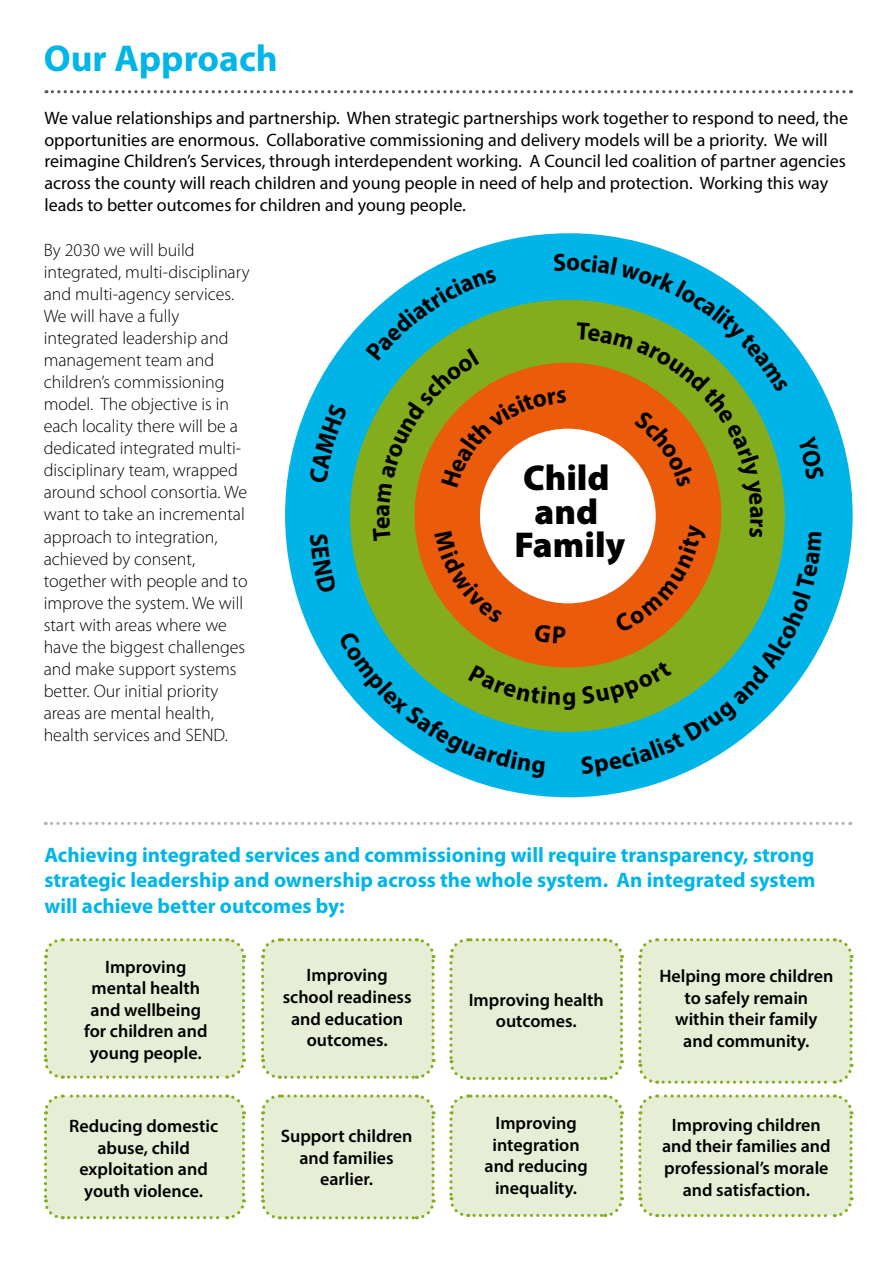
<style>
.page{position:relative;width:893px;height:1263px;background:#fff}
.page>*{position:absolute;margin:0;border:0;box-sizing:border-box;transform-origin:0 0}
.t1{font:700 37.5px "Myriad Pro";color:#00b5e8}
.t2{font:900 36px/33.3px "Myriad Pro";color:#000;text-align:center}
.t3{font:700 21px/25.2px "Myriad Pro";color:#00b5e8;text-align:justify}
.t4{font:300 18px/22px "Myriad Pro";color:#000}
.t5{font:18px/21.6px "Myriad Pro";color:#000}
.t6{font:600 18px/21.6px "Myriad Pro";color:#000;text-align:center}
</style>
<div class="page">
<svg style="left:46px;top:90px;width:805px;height:3px"></svg>
<div style="left:285px;top:233px;width:568px;height:564px;background:#00b4e8;border-radius:50%"></div>
<svg style="left:44px;top:938px;width:202px;height:141px;background:#e5ecd2"></svg>
<svg style="left:44px;top:1094px;width:202px;height:126px;background:#e5ecd2"></svg>
<svg style="left:261px;top:938px;width:175px;height:141px;background:#e5ecd2"></svg>
<svg style="left:261px;top:1094px;width:175px;height:126px;background:#e5edd2"></svg>
<svg style="left:449px;top:938px;width:175px;height:142px;background:#e5ecd2"></svg>
<svg style="left:449px;top:1094px;width:175px;height:123px;background:#e6edd4"></svg>
<svg style="left:638px;top:938px;width:216px;height:146px;background:#e5edd3"></svg>
<svg style="left:638px;top:1094px;width:216px;height:124px;background:#e6edd4"></svg>
<svg style="left:52px;top:822px;width:799px;height:3px"></svg>
<svg style="left:309px;top:253px;width:515px;height:525px"></svg>
<h1 class="t1" style="left:44px;top:34px;width:236px">Our Approach</h1>
<p class="t5" style="left:44px;top:107px;width:805px">We value relationships and partnership. When strategic partnerships work together to respond to need, the opportunities are enormous. Collaborative commissioning and delivery models will be a priority. We will reimagine Children’s Services, through interdependent working. A Council led coalition of partner agencies across the county will reach children and young people in need of help and protection. Working this way leads to better outcomes for children and young people.</p>
<p class="t4" style="left:44px;top:239px;width:207px">By 2030 we will build integrated, multi-disciplinary and multi-agency services.<br>We will have a fully integrated leadership and management team and children’s commissioning model. The objective is in each locality there will be a dedicated integrated multi&shy;disciplinary team, wrapped around school consortia. We want to take an incremental approach to integration, achieved by consent, together with people and to improve the system. We will start with areas where we have the biggest challenges and make support systems better. Our initial priority areas are mental health, health services and SEND.</p>
<h2 class="t2" style="left:515px;top:460px;width:112px">Child and<br>Family</h2>
<p class="t3" style="left:44px;top:842px;width:772px">Achieving integrated services and commissioning will require transparency, strong strategic leadership and ownership across the whole system. An integrated system will achieve better outcomes by:</p>
<p class="t6" style="left:84px;top:955px;width:125px">Improving mental health and wellbeing for children and young people.</p>
<p class="t6" style="left:69px;top:1115px;width:150px">Reducing domestic abuse, child exploitation and youth violence.</p>
<p class="t6" style="left:283px;top:964px;width:130px">Improving school readiness and education outcomes.</p>
<p class="t6" style="left:281px;top:1124px;width:133px">Support children and families earlier.</p>
<p class="t6" style="left:469px;top:988px;width:136px">Improving health outcomes.</p>
<p class="t6" style="left:484px;top:1111px;width:105px">Improving integration and reducing inequality.</p>
<p class="t6" style="left:659px;top:965px;width:176px">Helping more children to safely remain within their family and community.</p>
<p class="t6" style="left:662px;top:1113px;width:170px">Improving children and their families and professional’s morale and satisfaction.</p>
</div>
